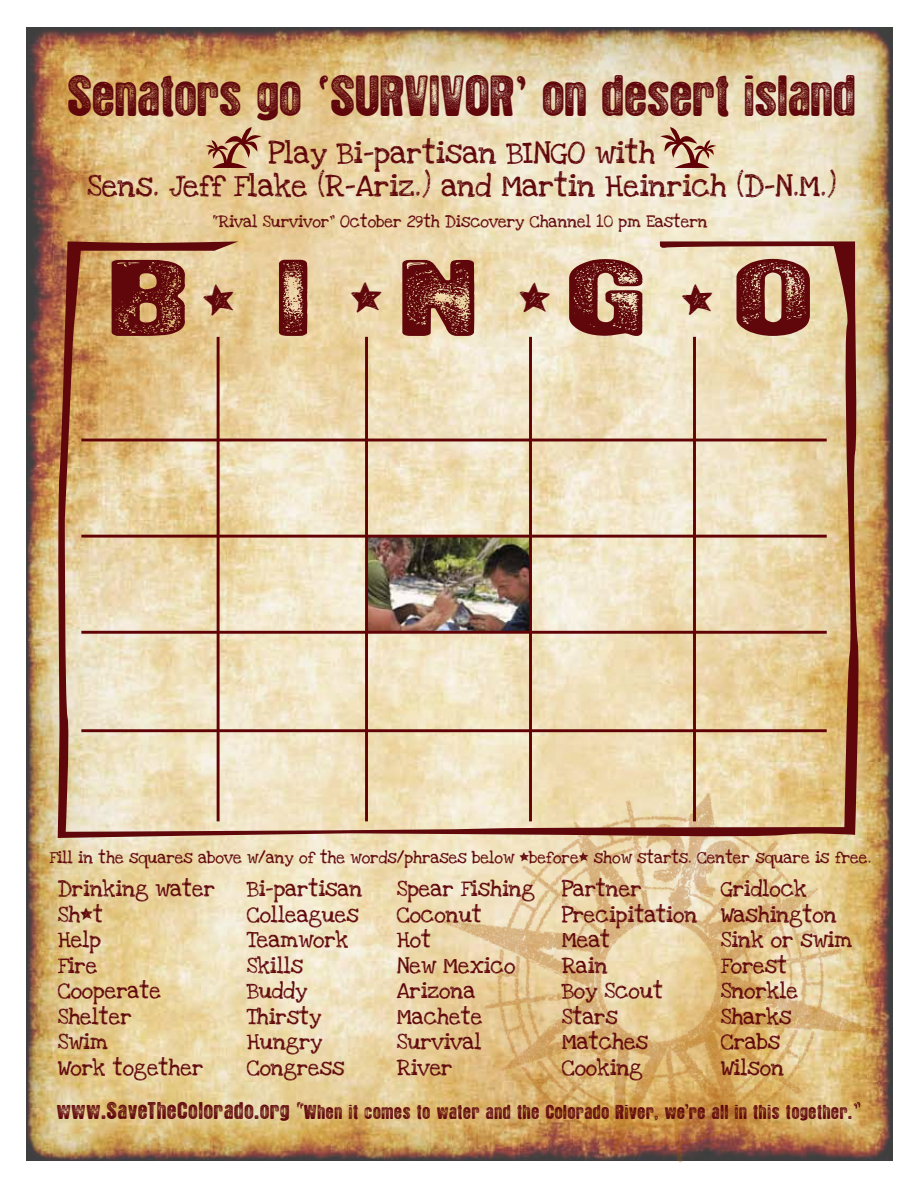
<style>
.page{position:relative;width:918px;height:1188px;background:#fff}
.page>*{position:absolute;margin:0;border:0;box-sizing:border-box;transform-origin:0 0}
.t1{font:85.65px "Hotel Coral Essex";letter-spacing:.62em;color:#60070c;scale:1.75 1}
.t2{font:45.75px "Hotel Coral Essex";letter-spacing:.04em;color:#60070c}
.t3{font:41.4px "Love Ya Like A Sister";color:#60070c}
.t4{font:22.8px/33.2px "Love Ya Like A Sister";color:#60070c;text-align:center}
.t5{font:16.5px "Love Ya Like A Sister";color:#60070c}
.t6{font:15.9px "Hotel Coral Essex";letter-spacing:.08em;color:#60070c}
.t7{font:12.45px "Love Ya Like A Sister";color:#60070c}
.s1{font-family:"Love Ya Like A Sister"}
.s2{font-size:19.05px}
.s3{font-family:"Love Ya Like A Sister";font-size:17.55px}
</style>
<div class="page">
<img style="left:27px;top:27px;width:865px;height:1134px">
<img style="left:396px;top:737px;width:497px;height:426px">
<svg style="left:57px;top:241px;width:803px;height:597px"></svg>
<svg style="left:206px;top:127px;width:55px;height:41px"></svg>
<svg style="left:660px;top:127px;width:56px;height:41px"></svg>
<svg style="left:202px;top:282px;width:34px;height:34px"></svg>
<svg style="left:518px;top:281px;width:33px;height:33px"></svg>
<svg style="left:681px;top:283px;width:33px;height:33px"></svg>
<h2 class="t2" style="left:68px;top:73px;width:788px">Senators go <span class="s1">‘</span>SURVIVOR<span class="s1">’</span> on desert island</h2>
<h3 class="t4" style="left:87px;top:138px;width:751px">Play Bi-partisan BINGO with<br>Sens. Jeff Flake (R-Ariz.) and Martin Heinrich (D-N.M.)</h3>
<p class="t7" style="left:213px;top:212px;width:496px">“Rival Survivor” October 29th Discovery Channel 10 pm Eastern</p>
<h1 class="t1" style="left:112px;top:255px;width:401px">BINGO</h1>
<h3 class="t3" style="left:350px;top:269px;width:34px">*</h3>
<p class="t7" style="left:49px;top:849px;width:823px">Fill in the squares above w/any of the words/phrases below *before* show starts. Center square is free.</p>
<p class="t5" style="left:58px;top:877px;width:159px">Drinking water</p>
<p class="t5" style="left:247px;top:877px;width:117px">Bi-partisan</p>
<p class="t5" style="left:397px;top:877px;width:140px">Spear Fishing</p>
<p class="t5" style="left:562px;top:877px;width:81px">Partner</p>
<p class="t5" style="left:721px;top:877px;width:88px">Gridlock</p>
<p class="t5" style="left:58px;top:902px;width:47px">Sh*t</p>
<p class="t5" style="left:247px;top:902px;width:114px">Colleagues</p>
<p class="t5" style="left:397px;top:902px;width:87px">Coconut</p>
<p class="t5" style="left:562px;top:902px;width:137px">Precipitation</p>
<p class="t5" style="left:721px;top:902px;width:118px">Washington</p>
<p class="t5" style="left:58px;top:928px;width:45px">Help</p>
<p class="t5" style="left:247px;top:928px;width:103px">Teamwork</p>
<p class="t5" style="left:397px;top:928px;width:36px">Hot</p>
<p class="t5" style="left:562px;top:928px;width:50px">Meat</p>
<p class="t5" style="left:721px;top:928px;width:133px">Sink or swim</p>
<p class="t5" style="left:58px;top:953px;width:41px">Fire</p>
<p class="t5" style="left:247px;top:953px;width:58px">Skills</p>
<p class="t5" style="left:397px;top:953px;width:120px">New Mexico</p>
<p class="t5" style="left:562px;top:953px;width:47px">Rain</p>
<p class="t5" style="left:721px;top:953px;width:68px">Forest</p>
<p class="t5" style="left:58px;top:979px;width:105px">Cooperate</p>
<p class="t5" style="left:247px;top:979px;width:62px">Buddy</p>
<p class="t5" style="left:397px;top:979px;width:80px">Arizona</p>
<p class="t5" style="left:562px;top:979px;width:103px">Boy Scout</p>
<p class="t5" style="left:721px;top:979px;width:79px">Snorkle</p>
<p class="t5" style="left:58px;top:1004px;width:76px">Shelter</p>
<p class="t5" style="left:247px;top:1004px;width:76px">Thirsty</p>
<p class="t5" style="left:397px;top:1004px;width:87px">Machete</p>
<p class="t5" style="left:562px;top:1004px;width:58px">Stars</p>
<p class="t5" style="left:721px;top:1004px;width:72px">Sharks</p>
<p class="t5" style="left:58px;top:1030px;width:52px">Swim</p>
<p class="t5" style="left:247px;top:1030px;width:77px">Hungry</p>
<p class="t5" style="left:397px;top:1030px;width:86px">Survival</p>
<p class="t5" style="left:562px;top:1030px;width:88px">Matches</p>
<p class="t5" style="left:721px;top:1030px;width:61px">Crabs</p>
<p class="t5" style="left:58px;top:1055px;width:147px">Work together</p>
<p class="t5" style="left:247px;top:1055px;width:99px">Congress</p>
<p class="t5" style="left:397px;top:1055px;width:57px">River</p>
<p class="t5" style="left:562px;top:1055px;width:82px">Cooking</p>
<p class="t5" style="left:721px;top:1055px;width:65px">Wilson</p>
<p class="t6" style="left:57px;top:1104px;width:805px"><span class="s2">www.SaveTheColorado.org</span> <span class="s3">“</span>When it comes to water and the Colorado River, we<span class="s3">’</span>re all in this together.<span class="s3">”</span></p>
</div>
